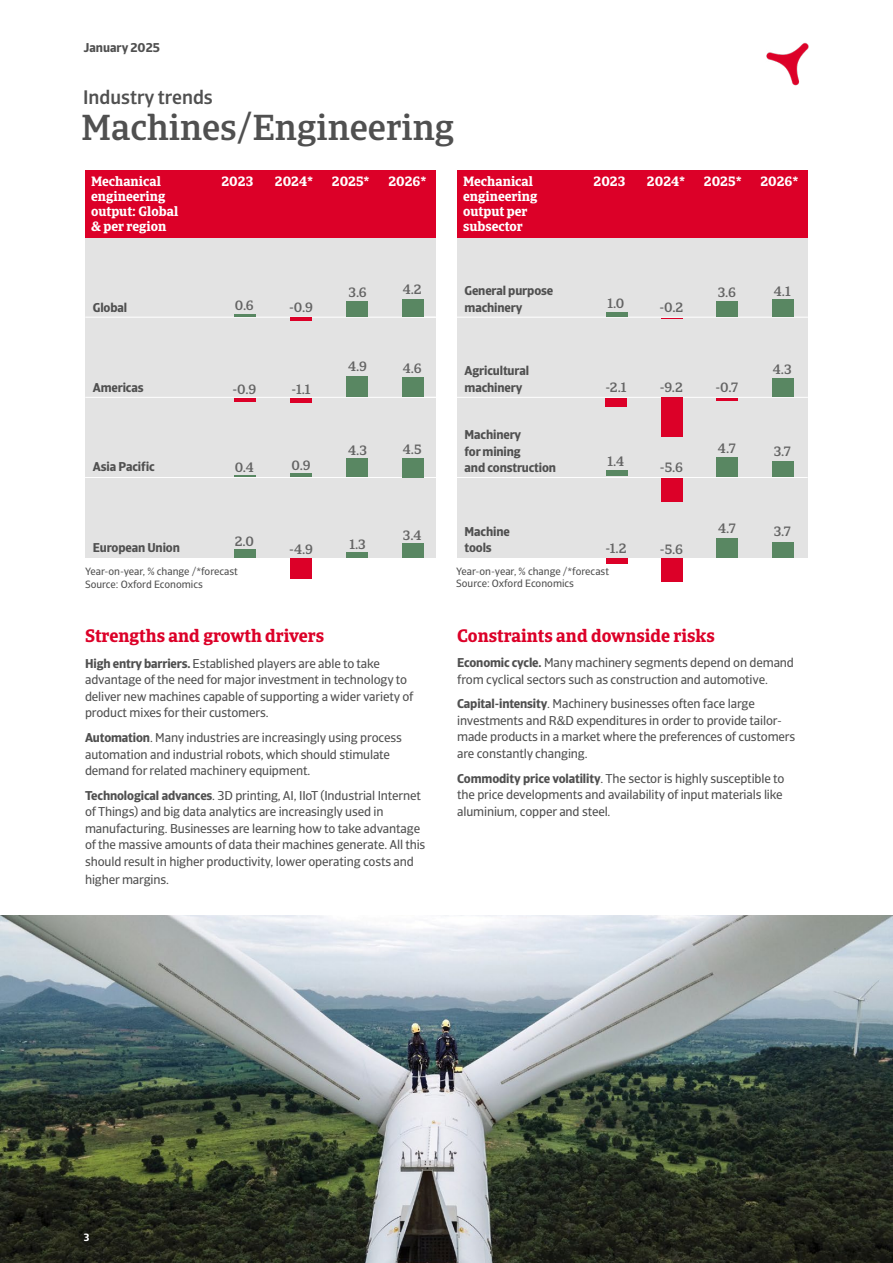
<style>
.page{position:relative;width:893px;height:1263px;background:#fff}
.page>*{position:absolute;margin:0;border:0;box-sizing:border-box;transform-origin:0 0}
.t1{font:500 36px "GCO";color:#505050}
.t2{font:500 19.5px "GCO Sans";color:#505050}
.t3{font:700 18px "GCO";color:#dc0028}
.t4{font:500 13.5px "Catalana";color:#646464}
.t5{font:700 13.5px/15px "Catalana";color:#fff}
.t6{font:700 13.5px "GCO";color:#fff}
.t7{font:12.75px/16.5px "GCO Sans";letter-spacing:-.01em;color:#505050}
.t8{font:700 12.75px/16.5px "GCO Sans";letter-spacing:-.01em;color:#505050}
.t9{font:10.5px/12.6px "GCO Sans";color:#505050}
.t10{font:700 10.5px "GCO Sans";color:#fff}
.s1{font-weight:700}
</style>
<div class="page">
<img style="left:766px;top:42px;width:43px;height:44px">
<img style="left:0;top:915px;width:893px;height:348px">
<div style="left:457px;top:237px;width:351px;height:321px;background:#e3e3e3"></div>
<div style="left:85px;top:237px;width:351px;height:321px;background:#e3e3e3"></div>
<hr style="left:85px;top:397px;width:351px;height:1px;background:#fff">
<hr style="left:85px;top:477px;width:351px;height:1px;background:#fff">
<hr style="left:85px;top:317px;width:351px;height:1px;background:#fff">
<div style="left:85px;top:170px;width:351px;height:67px;background:#dc0028"></div>
<div style="left:457px;top:170px;width:351px;height:67px;background:#dc0028"></div>
<hr style="left:410px;top:397px;width:398px;height:1px;background:#fff">
<hr style="left:410px;top:477px;width:398px;height:1px;background:#fff">
<hr style="left:410px;top:317px;width:398px;height:1px;background:#fff">
<div style="left:346px;top:376px;width:22px;height:21px;background:#598762"></div>
<div style="left:346px;top:459px;width:21px;height:18px;background:#598762"></div>
<div style="left:346px;top:553px;width:22px;height:5px;background:#598762"></div>
<div style="left:346px;top:301px;width:21px;height:16px;background:#598762"></div>
<div style="left:402px;top:377px;width:22px;height:20px;background:#598762"></div>
<div style="left:402px;top:458px;width:21px;height:19px;background:#598762"></div>
<div style="left:402px;top:544px;width:21px;height:14px;background:#598762"></div>
<div style="left:402px;top:299px;width:21px;height:18px;background:#598762"></div>
<hr style="left:234px;top:398px;width:22px;height:3px;background:#dc0028">
<hr style="left:234px;top:475px;width:21px;height:2px;background:#598762">
<hr style="left:234px;top:314px;width:21px;height:3px;background:#598762">
<div style="left:234px;top:550px;width:21px;height:8px;background:#598762"></div>
<hr style="left:290px;top:398px;width:22px;height:4px;background:#dc0028">
<hr style="left:290px;top:473px;width:21px;height:4px;background:#598762">
<hr style="left:290px;top:318px;width:21px;height:3px;background:#dc0028">
<div style="left:290px;top:558px;width:22px;height:21px;background:#dc0028"></div>
<div style="left:772px;top:299px;width:22px;height:18px;background:#598762"></div>
<div style="left:772px;top:461px;width:22px;height:16px;background:#598762"></div>
<div style="left:772px;top:542px;width:21px;height:16px;background:#598762"></div>
<div style="left:772px;top:379px;width:22px;height:18px;background:#598762"></div>
<hr style="left:606px;top:313px;width:21px;height:4px;background:#598762">
<div style="left:606px;top:558px;width:21px;height:5px;background:#dc0028"></div>
<div style="left:606px;top:398px;width:21px;height:9px;background:#dc0028"></div>
<div style="left:606px;top:470px;width:21px;height:6px;background:#598762"></div>
<svg style="left:661px;top:318px;width:22px;height:1px"></svg>
<div style="left:661px;top:478px;width:22px;height:24px;background:#dc0028"></div>
<div style="left:661px;top:398px;width:22px;height:39px;background:#dc0028"></div>
<div style="left:661px;top:558px;width:22px;height:24px;background:#dc0028"></div>
<div style="left:717px;top:301px;width:21px;height:16px;background:#598762"></div>
<div style="left:717px;top:457px;width:21px;height:20px;background:#598762"></div>
<hr style="left:717px;top:398px;width:21px;height:3px;background:#dc0028">
<div style="left:717px;top:538px;width:21px;height:20px;background:#598762"></div>
<p class="t8" style="left:84px;top:39px;width:78px">January 2025</p>
<h2 class="t2" style="left:83px;top:86px;width:131px">Industry trends</h2>
<h1 class="t1" style="left:81px;top:106px;width:375px">Machines/Engineering</h1>
<p class="t5" style="left:91px;top:174px;width:89px">Mechanical engineering output: Global &amp; per region</p>
<p class="t6" style="left:221px;top:173px;width:33px">2023</p>
<p class="t6" style="left:275px;top:173px;width:40px">2024*</p>
<p class="t6" style="left:332px;top:173px;width:39px">2025*</p>
<p class="t6" style="left:388px;top:173px;width:40px">2026*</p>
<p class="t5" style="left:463px;top:174px;width:76px">Mechanical engineering output per subsector</p>
<p class="t6" style="left:594px;top:173px;width:33px">2023</p>
<p class="t6" style="left:647px;top:173px;width:40px">2024*</p>
<p class="t6" style="left:704px;top:173px;width:39px">2025*</p>
<p class="t6" style="left:760px;top:173px;width:40px">2026*</p>
<p class="t8" style="left:93px;top:299px;width:36px">Global</p>
<p class="t4" style="left:235px;top:297px;width:20px">0.6</p>
<p class="t4" style="left:289px;top:299px;width:25px">-0.9</p>
<p class="t4" style="left:349px;top:284px;width:20px">3.6</p>
<p class="t4" style="left:403px;top:281px;width:21px">4.2</p>
<p class="t8" style="left:465px;top:283px;width:90px">General purpose machinery</p>
<p class="t4" style="left:607px;top:295px;width:18px">1.0</p>
<p class="t4" style="left:659px;top:299px;width:26px">-0.2</p>
<p class="t4" style="left:718px;top:284px;width:20px">3.6</p>
<p class="t4" style="left:774px;top:283px;width:18px">4.1</p>
<p class="t8" style="left:93px;top:379px;width:52px">Americas</p>
<p class="t4" style="left:232px;top:381px;width:25px">-0.9</p>
<p class="t4" style="left:292px;top:381px;width:20px">-1.1</p>
<p class="t4" style="left:348px;top:358px;width:20px">4.9</p>
<p class="t4" style="left:403px;top:360px;width:20px">4.6</p>
<p class="t8" style="left:465px;top:363px;width:66px">Agricultural machinery</p>
<p class="t4" style="left:605px;top:379px;width:23px">-2.1</p>
<p class="t4" style="left:660px;top:379px;width:25px">-9.2</p>
<p class="t4" style="left:715px;top:379px;width:24px">-0.7</p>
<p class="t4" style="left:773px;top:361px;width:20px">4.3</p>
<p class="t8" style="left:93px;top:458px;width:63px">Asia Pacific</p>
<p class="t4" style="left:235px;top:459px;width:21px">0.4</p>
<p class="t4" style="left:291px;top:457px;width:21px">0.9</p>
<p class="t4" style="left:348px;top:442px;width:20px">4.3</p>
<p class="t4" style="left:403px;top:441px;width:20px">4.5</p>
<p class="t8" style="left:465px;top:427px;width:93px">Machinery<br>for mining<br>and construction</p>
<p class="t4" style="left:608px;top:454px;width:18px">1.4</p>
<p class="t4" style="left:660px;top:460px;width:25px">-5.6</p>
<p class="t4" style="left:718px;top:440px;width:19px">4.7</p>
<p class="t4" style="left:774px;top:443px;width:19px">3.7</p>
<p class="t8" style="left:93px;top:540px;width:89px">European Union</p>
<p class="t4" style="left:235px;top:533px;width:21px">2.0</p>
<p class="t4" style="left:289px;top:541px;width:25px">-4.9</p>
<p class="t4" style="left:349px;top:536px;width:18px">1.3</p>
<p class="t4" style="left:403px;top:527px;width:20px">3.4</p>
<p class="t8" style="left:465px;top:523px;width:47px">Machine tools</p>
<p class="t4" style="left:605px;top:540px;width:23px">-1.2</p>
<p class="t4" style="left:660px;top:541px;width:25px">-5.6</p>
<p class="t4" style="left:718px;top:520px;width:19px">4.7</p>
<p class="t4" style="left:774px;top:523px;width:19px">3.7</p>
<p class="t9" style="left:85px;top:565px;width:154px">Year-on-year, % change /*forecast<br>Source: Oxford Economics</p>
<p class="t9" style="left:456px;top:565px;width:154px">Year-on-year, % change /*forecast<br>Source: Oxford Economics</p>
<h3 class="t3" style="left:85px;top:625px;width:241px">Strengths and growth drivers</h3>
<p class="t7" style="left:85px;top:655px;width:330px"><span class="s1">High entry barriers.</span> Established players are able to take advantage of the need for major investment in technology to deliver new machines capable of supporting a wider variety of product mixes for their customers.</p>
<p class="t7" style="left:85px;top:729px;width:318px"><span class="s1">Automation</span>. Many industries are increasingly using process automation and industrial robots, which should stimulate demand for related machinery equipment.</p>
<p class="t7" style="left:85px;top:787px;width:342px"><span class="s1">Technological advances</span>. 3D printing, AI, IIoT (Industrial Internet of Things) and big data analytics are increasingly used in manufacturing. Businesses are learning how to take advantage of the massive amounts of data their machines generate. All this should result in higher productivity, lower operating costs and</p>
<p class="t7" style="left:85px;top:871px;width:85px">higher margins.</p>
<h3 class="t3" style="left:457px;top:625px;width:259px">Constraints and downside risks</h3>
<p class="t7" style="left:457px;top:654px;width:338px"><span class="s1">Economic cycle.</span> Many machinery segments depend on demand from cyclical sectors such as construction and automotive.</p>
<p class="t7" style="left:457px;top:696px;width:340px"><span class="s1">Capital-intensity</span>. Machinery businesses often face large investments and R&amp;D expenditures in order to provide tailor&shy;made products in a market where the preferences of customers are constantly changing.</p>
<p class="t7" style="left:457px;top:770px;width:329px"><span class="s1">Commodity price volatility</span>. The sector is highly susceptible to the price developments and availability of input materials like aluminium, copper and steel.</p>
<p class="t10" style="left:84px;top:1231px;width:7px">3</p>
</div>
